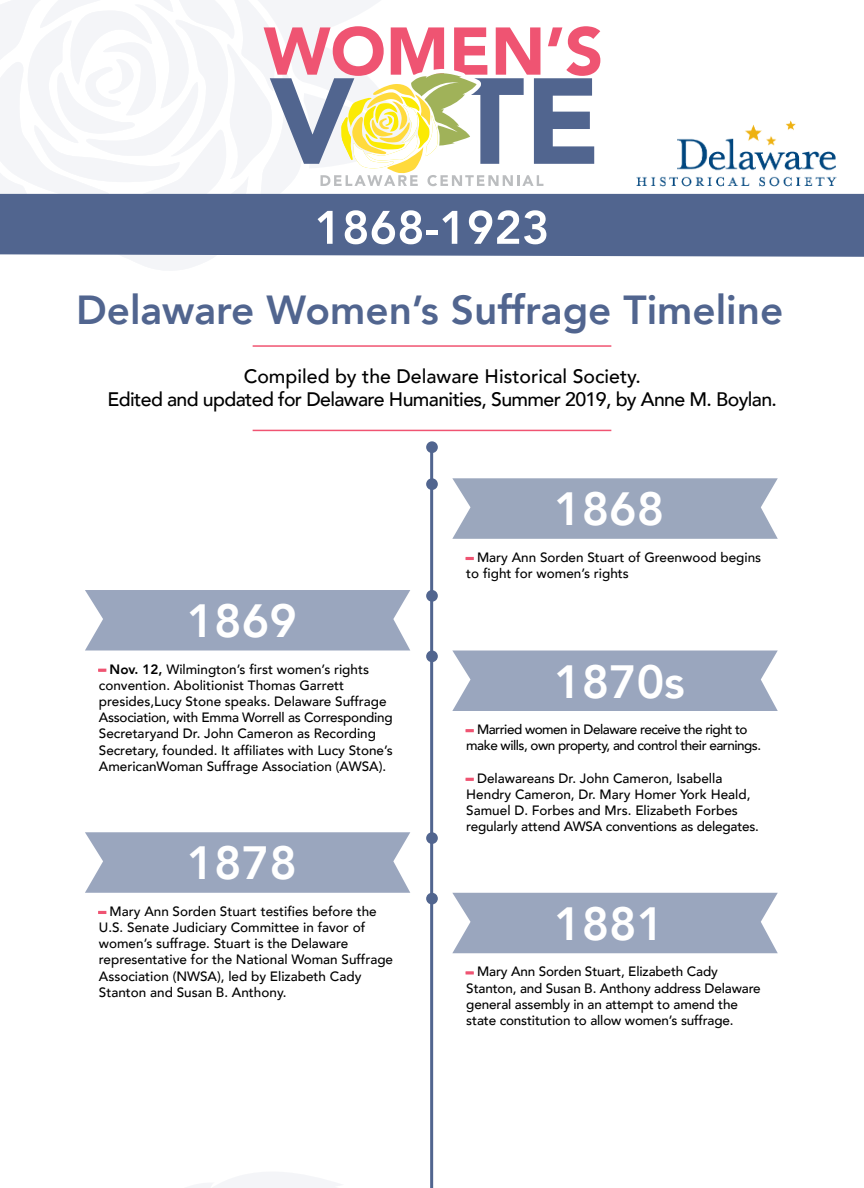
<style>
.page{position:relative;width:864px;height:1188px;background:#fff}
.page>*{position:absolute;margin:0;border:0;box-sizing:border-box;transform-origin:0 0}
.t1{font:800 46.5px "Avenir";color:#fff}
.t2{font:800 40.5px "Avenir";color:#51658f}
.t3{font:500 19.5px/23.4px "Avenir";letter-spacing:-.03em;color:#000;text-align:center}
.t4{font:500 13.5px/16.2px "Avenir";color:#000}
.t5{font:500 13.5px/16.2px "Avenir";letter-spacing:-.035em;color:#000}
.s1{font-weight:900;color:#ef5472}
.s2{font-weight:800}
</style>
<div class="page">
<div style="left:600px;top:194px;width:264px;height:63px;background:#51658f"></div>
<img style="left:637px;top:120px;width:200px;height:67px">
<hr style="left:253px;top:430px;width:358px;height:1px;background:#f05472">
<svg style="left:0;top:0;width:600px;height:270px"></svg>
<hr style="left:253px;top:345px;width:358px;height:2px;background:#f05472">
<svg style="left:98px;top:669px;width:8px;height:3px"></svg>
<svg style="left:98px;top:911px;width:8px;height:3px"></svg>
<svg style="left:466px;top:557px;width:8px;height:3px"></svg>
<svg style="left:466px;top:729px;width:8px;height:3px"></svg>
<svg style="left:466px;top:778px;width:8px;height:3px"></svg>
<svg style="left:466px;top:971px;width:8px;height:4px"></svg>
<svg style="left:85px;top:590px;width:325px;height:61px;background:#a0abc1"></svg>
<svg style="left:85px;top:832px;width:325px;height:61px;background:#a0abc1"></svg>
<svg style="left:187px;top:1172px;width:154px;height:16px"></svg>
<hr style="left:430px;top:447px;width:3px;height:741px;background:#51658f">
<div style="left:426px;top:441px;width:12px;height:12px;background:#51658f;border-radius:50%"></div>
<div style="left:426px;top:590px;width:12px;height:12px;background:#51658f;border-radius:50%"></div>
<div style="left:426px;top:478px;width:12px;height:12px;background:#51658f;border-radius:50%"></div>
<div style="left:426px;top:651px;width:12px;height:11px;background:#51658f;border-radius:50%"></div>
<div style="left:426px;top:832px;width:12px;height:12px;background:#51658f;border-radius:50%"></div>
<div style="left:426px;top:893px;width:12px;height:11px;background:#51658f;border-radius:50%"></div>
<svg style="left:452px;top:478px;width:326px;height:61px;background:#a1acc1"></svg>
<div style="left:452px;top:651px;width:326px;height:60px;background:#9aa6be"></div>
<div style="left:452px;top:893px;width:326px;height:60px;background:#9aa6be"></div>
<h1 class="t2" style="left:76px;top:278px;width:709px">Delaware Women’s Suffrage Timeline</h1>
<h3 class="t3" style="left:108px;top:363px;width:671px">Compiled by the Delaware Historical Society.<br>Edited and updated for Delaware Humanities, Summer 2019, by Anne M. Boylan.</h3>
<p class="t1" style="left:187px;top:585px;width:112px">1869</p>
<p class="t4" style="left:99px;top:660px;width:295px"><span class="s1">–</span> <span class="s2">Nov. 12,</span> Wilmington’s first women’s rights convention. Abolitionist Thomas Garrett presides,Lucy Stone speaks. Delaware Suffrage Association, with Emma Worrell as Corresponding Secretaryand Dr. John Cameron as Recording Secretary, founded. It affiliates with Lucy Stone’s AmericanWoman Suffrage Association (AWSA).</p>
<p class="t1" style="left:187px;top:827px;width:112px">1878</p>
<p class="t4" style="left:99px;top:902px;width:279px"><span class="s1">–</span> Mary Ann Sorden Stuart testifies before the</p>
<p class="t4" style="left:99px;top:918px;width:296px">U.S. Senate Judiciary Committee in favor of women’s suffrage. Stuart is the Delaware representative for the National Woman Suffrage Association (NWSA), led by Elizabeth Cady Stanton and Susan B. Anthony.</p>
<p class="t1" style="left:554px;top:473px;width:112px">1868</p>
<p class="t4" style="left:466px;top:548px;width:296px"><span class="s1">–</span> Mary Ann Sorden Stuart of Greenwood begins to fight for women’s rights</p>
<p class="t1" style="left:554px;top:645px;width:132px">1870s</p>
<p class="t5" style="left:466px;top:721px;width:296px"><span class="s1">–</span> Married women in Delaware receive the right to make wills, own property, and control their earnings.</p>
<p class="t4" style="left:466px;top:769px;width:294px"><span class="s1">–</span> Delawareans Dr. John Cameron, Isabella Hendry Cameron, Dr. Mary Homer York Heald, Samuel D. Forbes and Mrs. Elizabeth Forbes regularly attend AWSA conventions as delegates.</p>
<p class="t1" style="left:554px;top:887px;width:112px">1881</p>
<p class="t4" style="left:466px;top:963px;width:296px"><span class="s1">–</span> Mary Ann Sorden Stuart, Elizabeth Cady Stanton, and Susan B. Anthony address Delaware general assembly in an attempt to amend the state constitution to allow women’s suffrage.</p>
</div>
